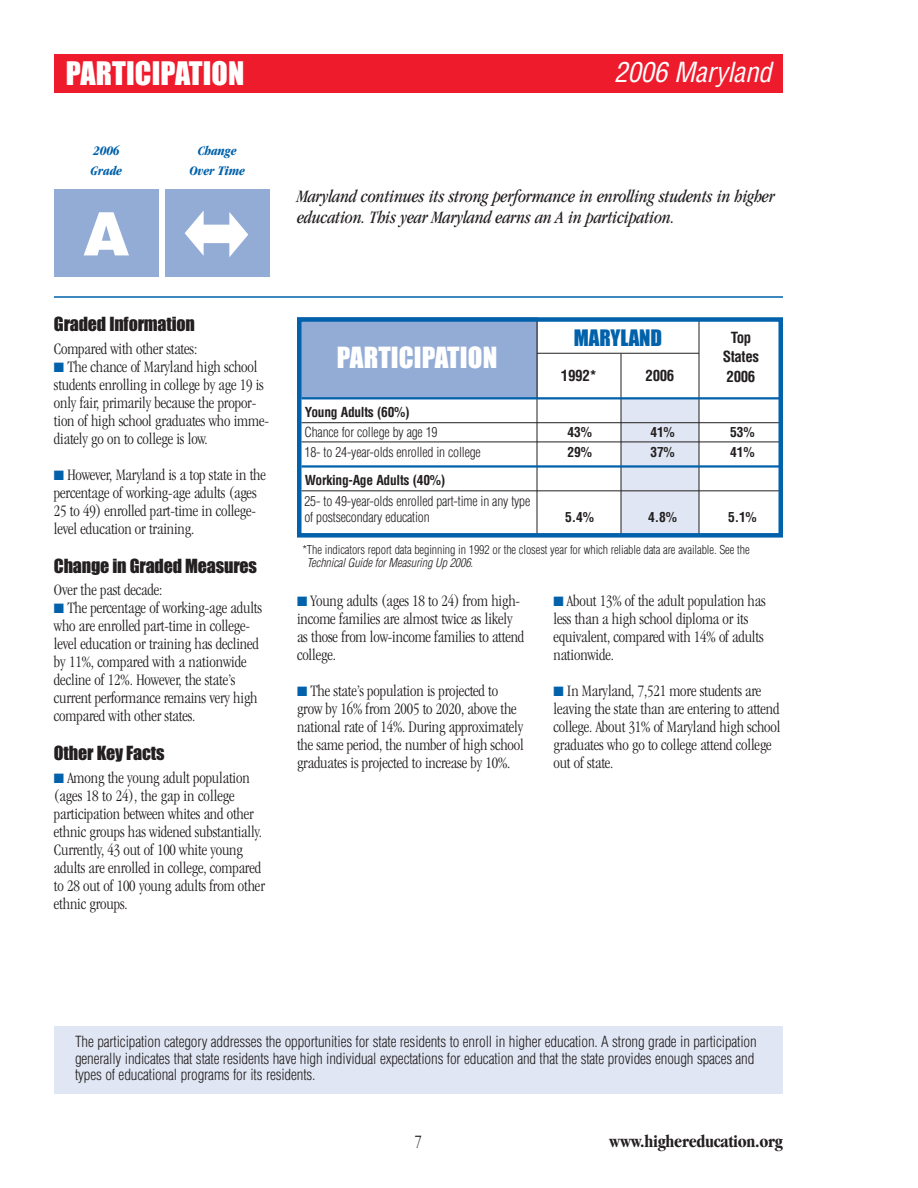
<style>
.page{position:relative;width:918px;height:1188px;background:#fff}
.page>*{position:absolute;margin:0;border:0;box-sizing:border-box;transform-origin:0 0}
.t1{font:900 60px "Helvetica";color:#fff}
.t2{font:30px "Impact";letter-spacing:.005em;color:#fff}
.t3{font:27px "Impact";letter-spacing:.005em;color:#fff}
.t4{font:italic condensed 27px "Helvetica";letter-spacing:-.01em;color:#fff}
.t5{font:21px "Impact";letter-spacing:-.005em;color:#0161aa}
.t6{font:italic condensed 18px/21px "Garamond";letter-spacing:-.01em;color:#231f20}
.t7{font:18px "Impact";letter-spacing:-.01em;color:#231f20}
.t8{font:700 condensed 18px "Garamond";letter-spacing:-.015em;color:#231f20}
.t9{font:300 condensed 18px "Garamond";color:#231f20}
.t10{font:300 condensed 16.5px/18px "Garamond";letter-spacing:-.01em;color:#231f20}
.t11{font:300 condensed 15px/16.5px "Helvetica";letter-spacing:-.01em;color:#231f20}
.t12{font:700 condensed 15px/19.5px "Helvetica";letter-spacing:-.025em;color:#231f20;text-align:center}
.t13{font:300 condensed 13.5px/16.2px "Helvetica";letter-spacing:-.015em;color:#231f20}
.t14{font:700 condensed 13.5px "Helvetica";letter-spacing:-.02em;color:#231f20}
.t15{font:italic 700 condensed 13.5px/19.5px "Garamond";letter-spacing:-.01em;color:#0161aa}
.t16{font:300 condensed 12px/13.5px "Helvetica";letter-spacing:-.01em;color:#231f20}
.s1{color:#0161aa}
.s2{font-style:italic}
</style>
<div class="page">
<div style="left:297px;top:317px;width:240px;height:81px;background:#93acd6"></div>
<hr style="left:537px;top:320px;width:1px;height:216px;background:#231f20">
<div style="left:54px;top:54px;width:729px;height:39px;background:#ee1b2c"></div>
<div style="left:621px;top:398px;width:78px;height:138px;background:#e0e6f3"></div>
<hr style="left:537px;top:353px;width:162px;height:1px;background:#231f20">
<hr style="left:699px;top:319px;width:1px;height:217px;background:#231f20">
<hr style="left:621px;top:353px;width:1px;height:184px;background:#231f20">
<hr style="left:301px;top:397px;width:480px;height:2px;background:#0161aa">
<hr style="left:301px;top:422px;width:480px;height:1px;background:#231f20">
<hr style="left:301px;top:442px;width:480px;height:1px;background:#231f20">
<hr style="left:301px;top:465px;width:480px;height:3px;background:#0161aa">
<hr style="left:301px;top:491px;width:480px;height:1px;background:#231f20">
<div style="left:54px;top:1026px;width:729px;height:68px;background:#e0e6f3"></div>
<div style="left:297px;top:317px;width:486px;height:221px;border:4px solid #0161aa"></div>
<hr style="left:54px;top:296px;width:729px;height:2px;background:#0161aa">
<div style="left:165px;top:189px;width:105px;height:88px;background:#93acd6"></div>
<svg style="left:185px;top:210px;width:63px;height:47px"></svg>
<div style="left:54px;top:189px;width:105px;height:87px;background:#93acd6"></div>
<h2 class="t2" style="left:66px;top:64px;width:180px">PARTICIPATION</h2>
<h3 class="t4" style="left:614px;top:62px;width:159px">2006 Maryland</h3>
<p class="t15" style="left:91px;top:142px;width:33px">2006<br>Grade</p>
<p class="t15" style="left:190px;top:143px;width:57px;text-align:center">Change<br>Over Time</p>
<h1 class="t1" style="left:83px;top:212px;width:48px">A</h1>
<p class="t7" style="left:54px;top:319px;width:142px">Graded Information</p>
<p class="t10" style="left:54px;top:341px;width:145px">Compared with other states:</p>
<p class="t10" style="left:54px;top:359px;width:217px"><span class="s1">■</span> The chance of Maryland high school students enrolling in college by age 19 is only fair, primarily because the propor&shy;tion of high school graduates who imme&shy;diately go on to college is low.</p>
<p class="t10" style="left:54px;top:467px;width:213px"><span class="s1">■</span> However, Maryland is a top state in the percentage of working-age adults (ages 25 to 49) enrolled part-time in college&shy;level education or training.</p>
<p class="t7" style="left:54px;top:560px;width:205px">Change in Graded Measures</p>
<p class="t10" style="left:54px;top:582px;width:110px">Over the past decade:</p>
<p class="t10" style="left:54px;top:600px;width:210px"><span class="s1">■</span> The percentage of working-age adults who are enrolled part-time in college&shy;level education or training has declined by 11%, compared with a nationwide decline of 12%. However, the state’s current performance remains very high compared with other states.</p>
<p class="t7" style="left:54px;top:748px;width:112px">Other Key Facts</p>
<p class="t10" style="left:54px;top:770px;width:212px"><span class="s1">■</span> Among the young adult population (ages 18 to 24), the gap in college participation between whites and other ethnic groups has widened substantially.<br>Currently, 43 out of 100 white young adults are enrolled in college, compared to 28 out of 100 young adults from other ethnic groups.</p>
<p class="t6" style="left:297px;top:187px;width:479px">Maryland continues its strong performance in enrolling students in higher education. This year Maryland earns an A in participation.</p>
<h3 class="t3" style="left:337px;top:349px;width:162px">PARTICIPATION</h3>
<p class="t5" style="left:574px;top:331px;width:90px">MARYLAND</p>
<p class="t12" style="left:723px;top:329px;width:38px">Top<br>States</p>
<p class="t12" style="left:561px;top:367px;width:37px">1992*</p>
<p class="t12" style="left:646px;top:367px;width:30px">2006</p>
<p class="t12" style="left:727px;top:368px;width:30px">2006</p>
<p class="t14" style="left:305px;top:407px;width:106px">Young Adults (60%)</p>
<p class="t13" style="left:304px;top:426px;width:135px">Chance for college by age 19</p>
<p class="t14" style="left:567px;top:427px;width:26px">43%</p>
<p class="t14" style="left:650px;top:427px;width:26px">41%</p>
<p class="t14" style="left:730px;top:427px;width:26px">53%</p>
<p class="t13" style="left:305px;top:445px;width:178px">18- to 24-year-olds enrolled in college</p>
<p class="t14" style="left:567px;top:447px;width:26px">29%</p>
<p class="t14" style="left:650px;top:447px;width:26px">37%</p>
<p class="t14" style="left:730px;top:447px;width:26px">41%</p>
<p class="t14" style="left:305px;top:475px;width:142px">Working-Age Adults (40%)</p>
<p class="t13" style="left:304px;top:494px;width:227px">25- to 49-year-olds enrolled part-time in any type of postsecondary education</p>
<p class="t14" style="left:565px;top:512px;width:30px">5.4%</p>
<p class="t14" style="left:648px;top:512px;width:30px">4.8%</p>
<p class="t14" style="left:728px;top:512px;width:30px">5.1%</p>
<p class="t16" style="left:307px;top:543px;width:444px;text-indent:-4px">*The indicators report data beginning in 1992 or the closest year for which reliable data are available. See the<br><span class="s2">Technical Guide for Measuring Up 2006</span>.</p>
<p class="t10" style="left:297px;top:593px;width:229px"><span class="s1">■</span> Young adults (ages 18 to 24) from high&shy;income families are almost twice as likely as those from low-income families to attend college.</p>
<p class="t10" style="left:297px;top:683px;width:228px"><span class="s1">■</span> The state’s population is projected to grow by 16% from 2005 to 2020, above the national rate of 14%. During approximately the same period, the number of high school graduates is projected to increase by 10%.</p>
<p class="t10" style="left:554px;top:593px;width:214px"><span class="s1">■</span> About 13% of the adult population has less than a high school diploma or its equivalent, compared with 14% of adults nationwide.</p>
<p class="t10" style="left:554px;top:683px;width:229px"><span class="s1">■</span> In Maryland, 7,521 more students are leaving the state than are entering to attend college. About 31% of Maryland high school graduates who go to college attend college out of state.</p>
<p class="t11" style="left:75px;top:1035px;width:683px">The participation category addresses the opportunities for state residents to enroll in higher education. A strong grade in participation generally indicates that state residents have high individual expectations for education and that the state provides enough spaces and types of educational programs for its residents.</p>
<p class="t9" style="left:415px;top:1134px;width:9px">7</p>
<p class="t8" style="left:609px;top:1134px;width:175px">www.highereducation.org</p>
</div>
